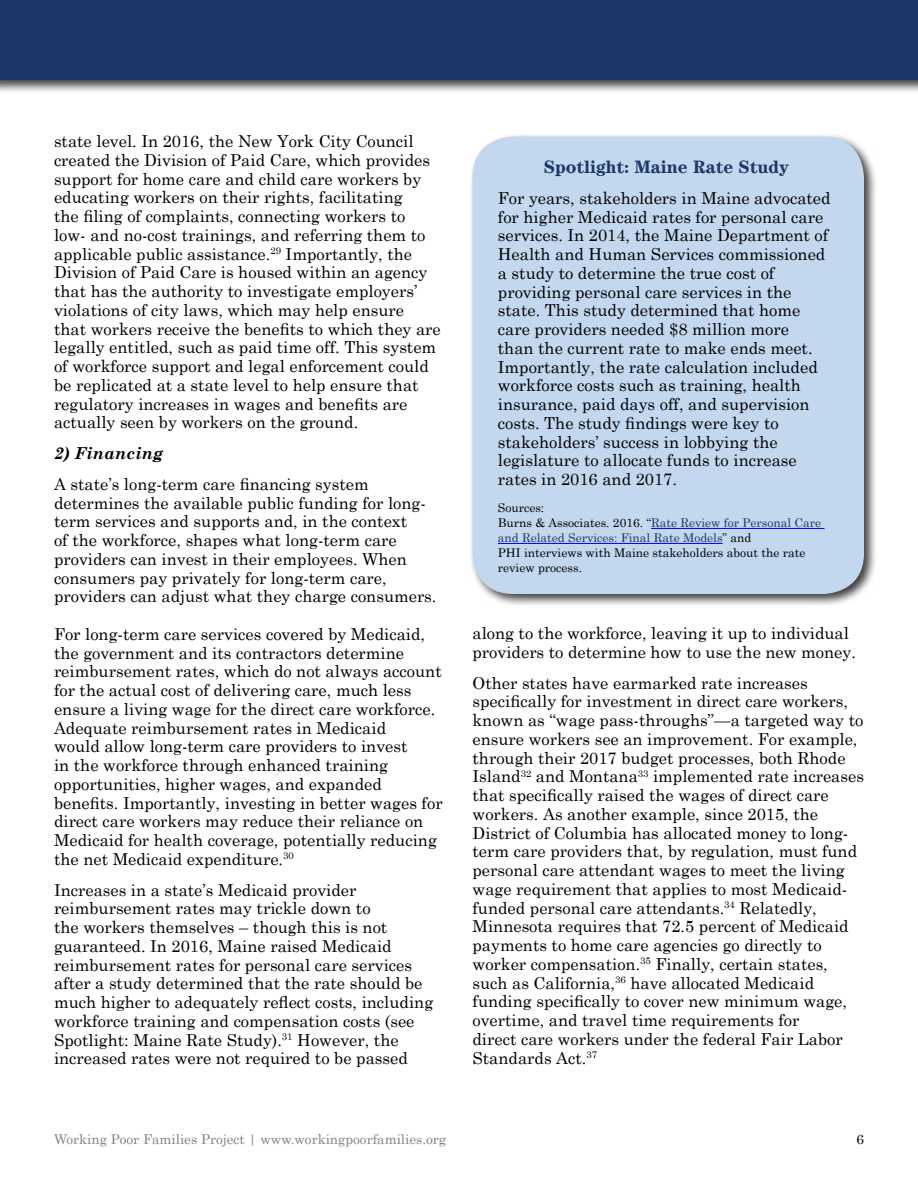
<style>
.page{position:relative;width:918px;height:1188px;background:#fff}
.page>*{position:absolute;margin:0;border:0;box-sizing:border-box;transform-origin:0 0}
.t1{font:700 18px "Century";color:#1d3768}
.t2{font:16.5px/18.8px "Century Schoolbook";color:#000}
.t3{font:italic 700 16.5px "Century Schoolbook";color:#000}
.t4{font:13.5px "Century";color:#808285}
.t5{font:13.5px "Century";color:#000}
.t6{font:12px/15px "Century Schoolbook";color:#000}
.s1{color:#1d3768}
</style>
<div class="page">
<div style="left:0;top:0;width:918px;height:94px;background:#000;opacity:.75"></div>
<div style="left:0;top:0;width:918px;height:80px;background:#1d3768"></div>
<div style="left:469px;top:133px;width:408px;height:474px;background:#000;opacity:.75"></div>
<div style="left:472px;top:137px;width:392px;height:457px;background:#c3d7ef;border-radius:40px"></div>
<hr style="left:651px;top:528px;width:174px;height:1px;background:#00f">
<hr style="left:498px;top:543px;width:225px;height:1px;background:#00f">
<p class="t2" style="left:54px;top:131px;width:388px">state level. In 2016, the New York City Council created the Division of Paid Care, which provides support for home care and child care workers by educating workers on their rights, facilitating<br>the filing of complaints, connecting workers to low- and no-cost trainings, and referring them to applicable public assistance.<sup>29</sup> Importantly, the Division of Paid Care is housed within an agency that has the authority to investigate employers’ violations of city laws, which may help ensure<br>that workers receive the benefits to which they are legally entitled, such as paid time off. This system of workforce support and legal enforcement could be replicated at a state level to help ensure that regulatory increases in wages and benefits are actually seen by workers on the ground.</p>
<p class="t3" style="left:54px;top:443px;width:111px">2) Financing</p>
<p class="t2" style="left:54px;top:474px;width:384px">A state’s long-term care financing system determines the available public funding for long&shy;term services and supports and, in the context<br>of the workforce, shapes what long-term care providers can invest in their employees. When consumers pay privately for long-term care, providers can adjust what they charge consumers.</p>
<p class="t2" style="left:54px;top:624px;width:390px">For long-term care services covered by Medicaid, the government and its contractors determine reimbursement rates, which do not always account for the actual cost of delivering care, much less ensure a living wage for the direct care workforce.<br>Adequate reimbursement rates in Medicaid<br>would allow long-term care providers to invest<br>in the workforce through enhanced training opportunities, higher wages, and expanded benefits. Importantly, investing in better wages for direct care workers may reduce their reliance on Medicaid for health coverage, potentially reducing the net Medicaid expenditure.<sup>30</sup></p>
<p class="t2" style="left:54px;top:880px;width:381px">Increases in a state’s Medicaid provider reimbursement rates may trickle down to<br>the workers themselves – though this is not guaranteed. In 2016, Maine raised Medicaid reimbursement rates for personal care services after a study determined that the rate should be much higher to adequately reflect costs, including workforce training and compensation costs (see Spotlight: Maine Rate Study).<sup>31</sup> However, the increased rates were not required to be passed</p>
<p class="t1" style="left:544px;top:156px;width:247px">Spotlight: Maine Rate Study</p>
<p class="t2" style="left:498px;top:188px;width:334px">For years, stakeholders in Maine advocated for higher Medicaid rates for personal care services. In 2014, the Maine Department of Health and Human Services commissioned a study to determine the true cost of providing personal care services in the state. This study determined that home care providers needed $8 million more<br>than the current rate to make ends meet.<br>Importantly, the rate calculation included workforce costs such as training, health insurance, paid days off, and supervision costs. The study findings were key to stakeholders’ success in lobbying the legislature to allocate funds to increase rates in 2016 and 2017.</p>
<p class="t6" style="left:498px;top:500px;width:325px">Sources:<br>Burns &amp; Associates. 2016. “<span class="s1">Rate Review for Personal Care and Related Services: Final Rate Models</span>” and<br>PHI interviews with Maine stakeholders about the rate review process.</p>
<p class="t2" style="left:473px;top:623px;width:385px">along to the workforce, leaving it up to individual providers to determine how to use the new money.</p>
<p class="t2" style="left:473px;top:673px;width:393px">Other states have earmarked rate increases specifically for investment in direct care workers, known as “wage pass-throughs”—a targeted way to ensure workers see an improvement. For example, through their 2017 budget processes, both Rhode Island<sup>32</sup> and Montana<sup>33</sup> implemented rate increases that specifically raised the wages of direct care workers. As another example, since 2015, the District of Columbia has allocated money to long&shy;term care providers that, by regulation, must fund personal care attendant wages to meet the living wage requirement that applies to most Medicaid&shy;funded personal care attendants.<sup>34</sup> Relatedly, Minnesota requires that 72.5 percent of Medicaid payments to home care agencies go directly to worker compensation.<sup>35</sup> Finally, certain states, such as California,<sup>36</sup> have allocated Medicaid funding specifically to cover new minimum wage, overtime, and travel time requirements for<br>direct care workers under the federal Fair Labor Standards Act.<sup>37</sup></p>
<p class="t4" style="left:54px;top:1128px;width:394px">Working Poor Families Project | www.workingpoorfamilies.org</p>
<p class="t5" style="left:856px;top:1128px;width:9px">6</p>
</div>
